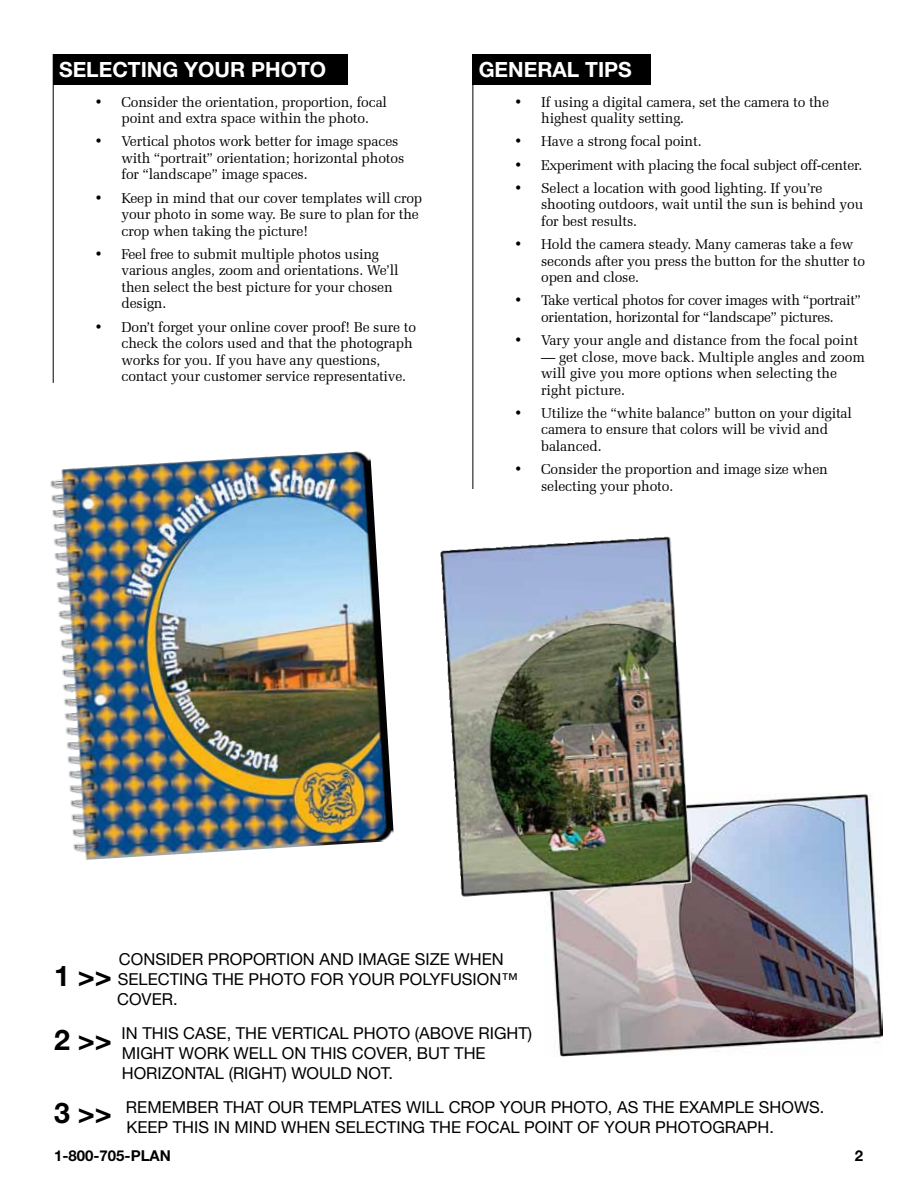
<style>
.page{position:relative;width:918px;height:1188px;background:#fff}
.page>*{position:absolute;margin:0;border:0;box-sizing:border-box;transform-origin:0 0}
.t1{font:700 28.5px "Helvetica Neue LT Std";color:#000}
.t2{font:700 21px "Helvetica Neue LT Std";color:#fff}
.t3{font:16.5px/19.8px "Helvetica Neue LT Std";color:#000}
.t4{font:700 15px "Helvetica Neue LT Std";color:#000}
.t5{font:14.25px/16.5px "Zapf Elliptical 711 BT";letter-spacing:-.01em;color:#000}
.s1{font-weight:700;font-size:28.5px}
</style>
<div class="page">
<div style="left:53px;top:54px;width:294px;height:30px;background:#000"></div>
<hr style="left:53px;top:54px;width:1px;height:329px;background:#000">
<div style="left:473px;top:54px;width:178px;height:30px;background:#000"></div>
<hr style="left:472px;top:54px;width:1px;height:435px;background:#000">
<img style="left:550px;top:793px;width:332px;height:263px">
<img style="left:440px;top:537px;width:253px;height:360px">
<img style="left:50px;top:451px;width:344px;height:409px">
<h2 class="t2" style="left:59px;top:56px;width:269px">SELECTING YOUR PHOTO</h2>
<p class="t5" style="left:122px;top:93px;width:267px;text-indent:-27px">• Consider the orientation, proportion, focal point and extra space within the photo.</p>
<p class="t5" style="left:122px;top:133px;width:284px;text-indent:-27px">• Vertical photos work better for image spaces with “portrait” orientation; horizontal photos for “landscape” image spaces.</p>
<p class="t5" style="left:122px;top:189px;width:302px;text-indent:-27px">• Keep in mind that our cover templates will crop your photo in some way. Be sure to plan for the crop when taking the picture!</p>
<p class="t5" style="left:122px;top:246px;width:279px;text-indent:-27px">• Feel free to submit multiple photos using various angles, zoom and orientations. We’ll then select the best picture for your chosen design.</p>
<p class="t5" style="left:122px;top:318px;width:296px;text-indent:-27px">• Don’t forget your online cover proof! Be sure to check the colors used and that the photograph works for you. If you have any questions, contact your customer service representative.</p>
<h2 class="t2" style="left:479px;top:56px;width:140px">GENERAL TIPS</h2>
<p class="t5" style="left:541px;top:93px;width:289px;text-indent:-27px">• If using a digital camera, set the camera to the highest quality setting.</p>
<p class="t5" style="left:514px;top:133px;width:189px">• Have a strong focal point.</p>
<p class="t5" style="left:514px;top:156px;width:350px">• Experiment with placing the focal subject off-center.</p>
<p class="t5" style="left:541px;top:180px;width:324px;text-indent:-27px">• Select a location with good lighting. If you’re shooting outdoors, wait until the sun is behind you for best results.</p>
<p class="t5" style="left:541px;top:236px;width:326px;text-indent:-27px">• Hold the camera steady. Many cameras take a few seconds after you press the button for the shutter to open and close.</p>
<p class="t5" style="left:514px;top:292px;width:348px;text-align:center">• Take vertical photos for cover images with “portrait” orientation, horizontal for “landscape” pictures.</p>
<p class="t5" style="left:514px;top:332px;width:345px">• Vary your angle and distance from the focal point</p>
<p class="t5" style="left:541px;top:348px;width:326px">— get close, move back. Multiple angles and zoom will give you more options when selecting the right picture.</p>
<p class="t5" style="left:541px;top:405px;width:312px;text-indent:-27px">• Utilize the “white balance” button on your digital camera to ensure that colors will be vivid and balanced.</p>
<p class="t5" style="left:541px;top:461px;width:288px;text-indent:-27px">• Consider the proportion and image size when selecting your photo.</p>
<p class="t3" style="left:117px;top:949px;width:402px">CONSIDER PROPORTION AND IMAGE SIZE WHEN<br>SELECTING THE PHOTO FOR YOUR POLYFUSION™<br>COVER.</p>
<p class="t3" style="left:122px;top:1023px;width:412px;text-indent:-68px"><span class="s1">2 &gt;&gt;</span> I N THIS CASE, THE VERTICAL PHOTO (ABOVE RIGHT)<br>MIGHT WORK WELL ON THIS COVER, BUT THE<br>HORIZONTAL (RIGHT) WOULD NOT.</p>
<h1 class="t1" style="left:54px;top:1096px;width:59px">3 &gt;&gt;</h1>
<p class="t3" style="left:126px;top:1097px;width:700px">REMEMBER THAT OUR TEMPLATES WILL CROP YOUR PHOTO, AS THE EXAMPLE SHOWS.<br>KEEP THIS IN MIND WHEN SELECTING THE FOCAL POINT OF YOUR PHOTOGRAPH.</p>
<p class="t4" style="left:54px;top:1146px;width:107px">1-800-705-PLAN</p>
<p class="t4" style="left:855px;top:1146px;width:10px">2</p>
<h1 class="t1" style="left:54px;top:958px;width:59px">1 &gt;&gt;</h1>
</div>
